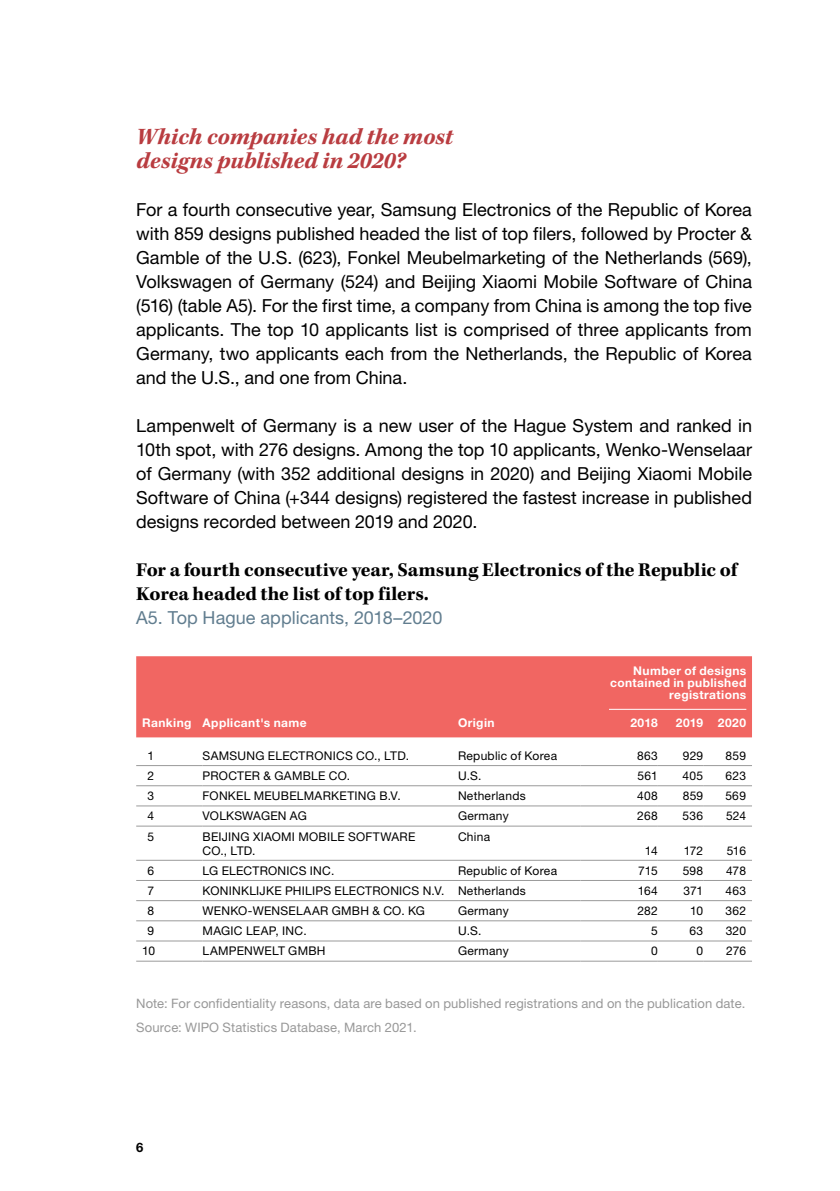
<style>
.page{position:relative;width:840px;height:1191px;background:#fff}
.page>*{position:absolute;margin:0;border:0;box-sizing:border-box;transform-origin:0 0}
.t1{font:italic 700 24px/24px "Kepler Std";letter-spacing:-.005em;color:#b93c40}
.t2{font:700 20px/24px "Kepler Std";letter-spacing:-.005em;color:#000}
.t3{font:18px/24px "Helvetica Neue LT Std";color:#000;text-align:justify}
.t4{font:18px "Helvetica Neue LT Std";letter-spacing:.005em;color:#617d8f}
.t5{font:13px/24px "Helvetica Neue LT Std";letter-spacing:.01em;color:#989898}
.t6{font:700 13px "Helvetica Neue LT Std";color:#000}
.t7{font:12px/14px "Helvetica Neue LT Std";letter-spacing:.02em;color:#000}
.t8{font:700 12px/12px "Helvetica Neue LT Std";letter-spacing:.03em;color:#fff;text-align:right}
</style>
<div class="page">
<div style="left:136px;top:656px;width:615px;height:81px;background:#f16662"></div>
<hr style="left:608px;top:709px;width:138px;height:1px;background:#fff">
<hr style="left:136px;top:765px;width:66px;height:1px;background:#9a9a9a">
<hr style="left:202px;top:765px;width:256px;height:1px;background:#9a9a9a">
<hr style="left:458px;top:765px;width:122px;height:1px;background:#9a9a9a">
<hr style="left:580px;top:765px;width:77px;height:1px;background:#9a9a9a">
<hr style="left:657px;top:765px;width:45px;height:1px;background:#9a9a9a">
<hr style="left:702px;top:765px;width:49px;height:1px;background:#9a9a9a">
<hr style="left:136px;top:785px;width:66px;height:1px;background:#9a9a9a">
<hr style="left:202px;top:785px;width:256px;height:1px;background:#9a9a9a">
<hr style="left:458px;top:785px;width:122px;height:1px;background:#9a9a9a">
<hr style="left:580px;top:785px;width:77px;height:1px;background:#9a9a9a">
<hr style="left:657px;top:785px;width:45px;height:1px;background:#9a9a9a">
<hr style="left:702px;top:785px;width:49px;height:1px;background:#9a9a9a">
<hr style="left:136px;top:805px;width:66px;height:1px;background:#9a9a9a">
<hr style="left:202px;top:805px;width:256px;height:1px;background:#9a9a9a">
<hr style="left:458px;top:805px;width:122px;height:1px;background:#9a9a9a">
<hr style="left:580px;top:805px;width:77px;height:1px;background:#9a9a9a">
<hr style="left:657px;top:805px;width:45px;height:1px;background:#9a9a9a">
<hr style="left:702px;top:805px;width:49px;height:1px;background:#9a9a9a">
<hr style="left:136px;top:825px;width:66px;height:1px;background:#9a9a9a">
<hr style="left:202px;top:825px;width:256px;height:1px;background:#9a9a9a">
<hr style="left:458px;top:825px;width:122px;height:1px;background:#9a9a9a">
<hr style="left:580px;top:825px;width:77px;height:1px;background:#9a9a9a">
<hr style="left:657px;top:825px;width:45px;height:1px;background:#9a9a9a">
<hr style="left:702px;top:825px;width:49px;height:1px;background:#9a9a9a">
<hr style="left:136px;top:859px;width:66px;height:1px;background:#9a9a9a">
<hr style="left:202px;top:859px;width:256px;height:1px;background:#9a9a9a">
<hr style="left:458px;top:859px;width:122px;height:1px;background:#9a9a9a">
<hr style="left:580px;top:859px;width:77px;height:1px;background:#9a9a9a">
<hr style="left:657px;top:859px;width:45px;height:1px;background:#9a9a9a">
<hr style="left:702px;top:859px;width:49px;height:1px;background:#9a9a9a">
<hr style="left:136px;top:880px;width:66px;height:1px;background:#9a9a9a">
<hr style="left:202px;top:880px;width:256px;height:1px;background:#9a9a9a">
<hr style="left:458px;top:880px;width:122px;height:1px;background:#9a9a9a">
<hr style="left:580px;top:880px;width:77px;height:1px;background:#9a9a9a">
<hr style="left:657px;top:880px;width:45px;height:1px;background:#9a9a9a">
<hr style="left:702px;top:880px;width:49px;height:1px;background:#9a9a9a">
<hr style="left:136px;top:900px;width:66px;height:1px;background:#9a9a9a">
<hr style="left:202px;top:900px;width:256px;height:1px;background:#9a9a9a">
<hr style="left:458px;top:900px;width:122px;height:1px;background:#9a9a9a">
<hr style="left:580px;top:900px;width:77px;height:1px;background:#9a9a9a">
<hr style="left:657px;top:900px;width:45px;height:1px;background:#9a9a9a">
<hr style="left:702px;top:900px;width:49px;height:1px;background:#9a9a9a">
<hr style="left:136px;top:920px;width:66px;height:1px;background:#9a9a9a">
<hr style="left:202px;top:920px;width:256px;height:1px;background:#9a9a9a">
<hr style="left:458px;top:920px;width:122px;height:1px;background:#9a9a9a">
<hr style="left:580px;top:920px;width:77px;height:1px;background:#9a9a9a">
<hr style="left:657px;top:920px;width:45px;height:1px;background:#9a9a9a">
<hr style="left:702px;top:920px;width:49px;height:1px;background:#9a9a9a">
<hr style="left:136px;top:940px;width:66px;height:1px;background:#9a9a9a">
<hr style="left:202px;top:940px;width:256px;height:1px;background:#9a9a9a">
<hr style="left:458px;top:940px;width:122px;height:1px;background:#9a9a9a">
<hr style="left:580px;top:940px;width:77px;height:1px;background:#9a9a9a">
<hr style="left:657px;top:940px;width:45px;height:1px;background:#9a9a9a">
<hr style="left:702px;top:940px;width:49px;height:1px;background:#9a9a9a">
<hr style="left:136px;top:960px;width:66px;height:1px;background:#9a9a9a">
<hr style="left:202px;top:960px;width:256px;height:1px;background:#9a9a9a">
<hr style="left:458px;top:960px;width:122px;height:1px;background:#9a9a9a">
<hr style="left:580px;top:960px;width:77px;height:1px;background:#9a9a9a">
<hr style="left:657px;top:960px;width:45px;height:1px;background:#9a9a9a">
<hr style="left:702px;top:960px;width:49px;height:1px;background:#9a9a9a">
<h1 class="t1" style="left:136px;top:125px;width:318px">Which companies had the most designs published in 2020?</h1>
<p class="t3" style="left:136px;top:197px;width:617px">For a fourth consecutive year, Samsung Electronics of the Republic of Korea with 859 designs published headed the list of top filers, followed by Procter &amp; Gamble of the U.S. (623), Fonkel Meubelmarketing of the Netherlands (569), Volkswagen of Germany (524) and Beijing Xiaomi Mobile Software of China (516) (table A5). For the first time, a company from China is among the top five applicants. The top 10 applicants list is comprised of three applicants from Germany, two applicants each from the Netherlands, the Republic of Korea and the U.S., and one from China.</p>
<p class="t3" style="left:136px;top:413px;width:617px">Lampenwelt of Germany is a new user of the Hague System and ranked in 10th spot, with 276 designs. Among the top 10 applicants, Wenko-Wenselaar of Germany (with 352 additional designs in 2020) and Beijing Xiaomi Mobile Software of China (+344 designs) registered the fastest increase in published designs recorded between 2019 and 2020.</p>
<p class="t2" style="left:136px;top:558px;width:602px">For a fourth consecutive year, Samsung Electronics of the Republic of<br>Korea headed the list of top filers.</p>
<p class="t4" style="left:136px;top:607px;width:307px">A5. Top Hague applicants, 2018–2020</p>
<p class="t8" style="left:142px;top:717px;width:166px">Ranking Applicant's name</p>
<p class="t8" style="left:458px;top:717px;width:38px">Origin</p>
<p class="t8" style="left:609px;top:664px;width:138px">Number of designs contained in published registrations</p>
<p class="t8" style="left:630px;top:717px;width:29px">2018</p>
<p class="t8" style="left:675px;top:717px;width:72px">2019 2020</p>
<p class="t7" style="left:147px;top:748px;width:8px">1</p>
<p class="t7" style="left:202px;top:748px;width:208px">SAMSUNG ELECTRONICS CO., LTD.</p>
<p class="t7" style="left:458px;top:748px;width:101px">Republic of Korea</p>
<p class="t7" style="left:636px;top:748px;width:22px">863</p>
<p class="t7" style="left:682px;top:748px;width:22px">929</p>
<p class="t7" style="left:725px;top:748px;width:22px">859</p>
<p class="t7" style="left:147px;top:768px;width:8px">2</p>
<p class="t7" style="left:202px;top:768px;width:149px">PROCTER &amp; GAMBLE CO.</p>
<p class="t7" style="left:458px;top:768px;width:25px">U.S.</p>
<p class="t7" style="left:637px;top:768px;width:22px">561</p>
<p class="t7" style="left:682px;top:768px;width:22px">405</p>
<p class="t7" style="left:725px;top:768px;width:22px">623</p>
<p class="t7" style="left:147px;top:788px;width:8px">3</p>
<p class="t7" style="left:202px;top:788px;width:199px">FONKEL MEUBELMARKETING B.V.</p>
<p class="t7" style="left:458px;top:788px;width:69px">Netherlands</p>
<p class="t7" style="left:636px;top:788px;width:22px">408</p>
<p class="t7" style="left:682px;top:788px;width:22px">859</p>
<p class="t7" style="left:725px;top:788px;width:22px">569</p>
<p class="t7" style="left:147px;top:809px;width:8px">4</p>
<p class="t7" style="left:202px;top:809px;width:106px">VOLKSWAGEN AG</p>
<p class="t7" style="left:458px;top:809px;width:52px">Germany</p>
<p class="t7" style="left:637px;top:809px;width:22px">268</p>
<p class="t7" style="left:682px;top:809px;width:22px">536</p>
<p class="t7" style="left:725px;top:809px;width:21px">524</p>
<p class="t7" style="left:147px;top:829px;width:8px">5</p>
<p class="t7" style="left:202px;top:829px;width:214px">BEIJING XIAOMI MOBILE SOFTWARE<br>CO., LTD.</p>
<p class="t7" style="left:458px;top:829px;width:34px">China</p>
<p class="t7" style="left:644px;top:843px;width:14px">14</p>
<p class="t7" style="left:683px;top:843px;width:21px">172</p>
<p class="t7" style="left:726px;top:843px;width:21px">516</p>
<p class="t7" style="left:147px;top:863px;width:8px">6</p>
<p class="t7" style="left:202px;top:863px;width:133px">LG ELECTRONICS INC.</p>
<p class="t7" style="left:458px;top:863px;width:101px">Republic of Korea</p>
<p class="t7" style="left:638px;top:863px;width:21px">715</p>
<p class="t7" style="left:682px;top:863px;width:22px">598</p>
<p class="t7" style="left:725px;top:863px;width:21px">478</p>
<p class="t7" style="left:147px;top:883px;width:8px">7</p>
<p class="t7" style="left:202px;top:883px;width:324px">KONINKLIJKE PHILIPS ELECTRONICS N.V. Netherlands</p>
<p class="t7" style="left:637px;top:883px;width:22px">164</p>
<p class="t7" style="left:683px;top:883px;width:21px">371</p>
<p class="t7" style="left:725px;top:883px;width:22px">463</p>
<p class="t7" style="left:147px;top:903px;width:8px">8</p>
<p class="t7" style="left:202px;top:903px;width:224px">WENKO-WENSELAAR GMBH &amp; CO. KG</p>
<p class="t7" style="left:458px;top:903px;width:52px">Germany</p>
<p class="t7" style="left:637px;top:903px;width:22px">282</p>
<p class="t7" style="left:689px;top:903px;width:15px">10</p>
<p class="t7" style="left:725px;top:903px;width:22px">362</p>
<p class="t7" style="left:147px;top:923px;width:8px">9</p>
<p class="t7" style="left:202px;top:923px;width:105px">MAGIC LEAP, INC.</p>
<p class="t7" style="left:458px;top:923px;width:25px">U.S.</p>
<p class="t7" style="left:650px;top:923px;width:8px">5</p>
<p class="t7" style="left:689px;top:923px;width:15px">63</p>
<p class="t7" style="left:725px;top:923px;width:22px">320</p>
<p class="t7" style="left:142px;top:944px;width:15px">10</p>
<p class="t7" style="left:202px;top:944px;width:124px">LAMPENWELT GMBH</p>
<p class="t7" style="left:458px;top:944px;width:52px">Germany</p>
<p class="t7" style="left:650px;top:944px;width:8px">0</p>
<p class="t7" style="left:696px;top:944px;width:8px">0</p>
<p class="t7" style="left:725px;top:944px;width:21px">276</p>
<p class="t5" style="left:136px;top:991px;width:610px">Note: For confidentiality reasons, data are based on published registrations and on the publication date.<br>Source: WIPO Statistics Database, March 2021.</p>
<p class="t6" style="left:136px;top:1139px;width:9px">6</p>
</div>
